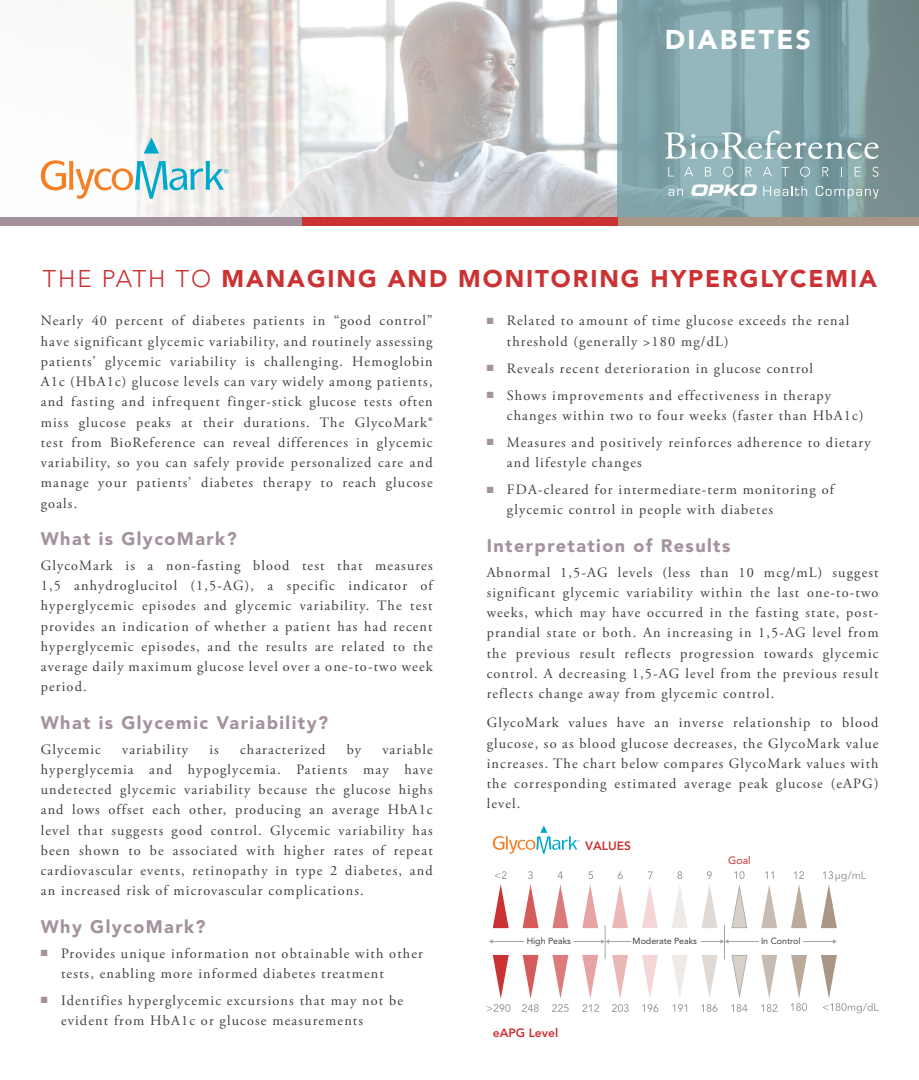
<style>
.page{position:relative;width:919px;height:1080px;background:#fff}
.page>*{position:absolute;margin:0;border:0;box-sizing:border-box;transform-origin:0 0}
.t1{font:900 27px "Avenir";letter-spacing:.08em;color:#fff}
.t2{font:900 24px "Avenir";letter-spacing:.08em;color:#cb3233}
.Sub-Header{font:900 18px "Avenir";letter-spacing:.08em;color:#a3929d}
.Body{font:14.25px/20.2px "Adobe Garamond Pro";letter-spacing:.08em;color:#3e3e3f}
.t3{font:800 12px "Avenir";color:#cb3233}
.t4{font:10.65px "Avenir";color:#939598}
.t5{font:10.65px "Avenir";color:#cb3233}
.t6{font:8.85px "Avenir";color:#3e3e3f}
.s1{font-weight:300}
.s2{color:#a3929d}
</style>
<div class="page">
<svg style="left:493px;top:884px;width:15px;height:43px"></svg>
<svg style="left:522px;top:884px;width:16px;height:43px"></svg>
<svg style="left:552px;top:884px;width:16px;height:43px"></svg>
<svg style="left:582px;top:885px;width:16px;height:42px"></svg>
<svg style="left:612px;top:885px;width:15px;height:42px"></svg>
<svg style="left:642px;top:885px;width:15px;height:42px"></svg>
<svg style="left:672px;top:885px;width:15px;height:42px"></svg>
<svg style="left:702px;top:885px;width:15px;height:42px"></svg>
<svg style="left:731px;top:885px;width:16px;height:42px"></svg>
<svg style="left:761px;top:885px;width:15px;height:42px"></svg>
<svg style="left:791px;top:885px;width:15px;height:42px"></svg>
<svg style="left:821px;top:884px;width:15px;height:43px"></svg>
<svg style="left:492px;top:825px;width:87px;height:28px"></svg>
<svg style="left:495px;top:871px;width:11px;height:7px"></svg>
<svg style="left:528px;top:871px;width:4px;height:7px"></svg>
<svg style="left:588px;top:871px;width:5px;height:7px"></svg>
<svg style="left:617px;top:871px;width:5px;height:7px"></svg>
<svg style="left:648px;top:871px;width:4px;height:7px"></svg>
<svg style="left:677px;top:871px;width:5px;height:7px"></svg>
<svg style="left:706px;top:871px;width:5px;height:7px"></svg>
<svg style="left:734px;top:871px;width:10px;height:7px"></svg>
<svg style="left:765px;top:871px;width:8px;height:7px"></svg>
<svg style="left:794px;top:871px;width:9px;height:7px"></svg>
<svg style="left:823px;top:871px;width:9px;height:7px"></svg>
<svg style="left:486px;top:954px;width:24px;height:57px"></svg>
<svg style="left:522px;top:955px;width:16px;height:56px"></svg>
<svg style="left:552px;top:955px;width:16px;height:56px"></svg>
<svg style="left:582px;top:955px;width:16px;height:56px"></svg>
<svg style="left:612px;top:955px;width:16px;height:56px"></svg>
<svg style="left:642px;top:955px;width:16px;height:56px"></svg>
<svg style="left:672px;top:955px;width:15px;height:56px"></svg>
<svg style="left:701px;top:955px;width:16px;height:56px"></svg>
<svg style="left:731px;top:955px;width:16px;height:56px"></svg>
<svg style="left:761px;top:955px;width:16px;height:56px"></svg>
<svg style="left:791px;top:955px;width:15px;height:55px"></svg>
<svg style="left:821px;top:955px;width:57px;height:58px"></svg>
<hr style="left:492px;top:941px;width:32px;height:1px;background:#a4a5a9">
<svg style="left:573px;top:939px;width:58px;height:4px"></svg>
<hr style="left:604px;top:924px;width:1px;height:35px;background:#a4a5a9">
<hr style="left:724px;top:924px;width:1px;height:35px;background:#a4a5a9">
<hr style="left:802px;top:941px;width:31px;height:1px;background:#a4a5a9">
<hr style="left:727px;top:941px;width:31px;height:1px;background:#a4a5a9">
<svg style="left:700px;top:939px;width:28px;height:4px"></svg>
<svg style="left:557px;top:871px;width:5px;height:7px"></svg>
<svg style="left:40px;top:0;width:577px;height:217px"></svg>
<svg style="left:617px;top:0;width:301px;height:217px;background:#81a2a6"></svg>
<div style="left:617px;top:217px;width:301px;height:8px;background:#aa9685"></div>
<div style="left:302px;top:217px;width:315px;height:8px;background:#cb3233"></div>
<div style="left:0;top:217px;width:302px;height:8px;background:#a3929d"></div>
<svg style="left:668px;top:189px;width:14px;height:7px"></svg>
<svg style="left:690px;top:184px;width:67px;height:12px"></svg>
<svg style="left:763px;top:186px;width:43px;height:10px"></svg>
<svg style="left:815px;top:186px;width:63px;height:13px"></svg>
<svg style="left:664px;top:130px;width:214px;height:29px;background:#9ab5b9"></svg>
<svg style="left:668px;top:167px;width:5px;height:9px"></svg>
<svg style="left:684px;top:167px;width:9px;height:9px"></svg>
<svg style="left:704px;top:167px;width:7px;height:9px"></svg>
<svg style="left:723px;top:167px;width:9px;height:10px"></svg>
<svg style="left:745px;top:167px;width:6px;height:9px"></svg>
<svg style="left:762px;top:167px;width:9px;height:9px"></svg>
<svg style="left:781px;top:167px;width:7px;height:9px"></svg>
<svg style="left:799px;top:167px;width:10px;height:10px"></svg>
<svg style="left:822px;top:167px;width:6px;height:9px"></svg>
<svg style="left:854px;top:167px;width:6px;height:9px"></svg>
<svg style="left:872px;top:167px;width:6px;height:10px"></svg>
<svg style="left:41px;top:160px;width:187px;height:39px"></svg>
<svg style="left:144px;top:137px;width:15px;height:16px"></svg>
<p class="t1" style="left:664px;top:23px;width:148px">DIABETES</p>
<p class="t2" style="left:42px;top:264px;width:835px"><span class="s1">THE PATH TO</span> MANAGING AND MONITORING HYPERGLYCEMIA</p>
<p class="Body" style="left:41px;top:311px;width:393px;text-align:justify">Nearly 40 percent of diabetes patients in “good control” have significant glycemic variability, and routinely assessing patients’ glycemic variability is challenging. Hemoglobin A1c (HbA1c) glucose levels can vary widely among patients, and fasting and infrequent finger-stick glucose tests often miss glucose peaks at their durations. The GlycoMark® test from BioReference can reveal differences in glycemic variability, so you can safely provide personalized care and manage your patients’ diabetes therapy to reach glucose goals.</p>
<p class="Sub-Header" style="left:41px;top:527px;width:197px">What is GlycoMark?</p>
<p class="Body" style="left:41px;top:555px;width:393px;text-align:justify">GlycoMark is a non-fasting blood test that measures 1,5 anhydroglucitol (1,5-AG), a specific indicator of hyperglycemic episodes and glycemic variability. The test provides an indication of whether a patient has had recent hyperglycemic episodes, and the results are related to the average daily maximum glucose level over a one-to-two week period.</p>
<p class="Sub-Header" style="left:41px;top:711px;width:289px">What is Glycemic Variability?</p>
<p class="Body" style="left:41px;top:739px;width:62px">Glycemic</p>
<p class="Body" style="left:122px;top:739px;width:67px">variability</p>
<p class="Body" style="left:209px;top:739px;width:11px">is</p>
<p class="Body" style="left:240px;top:739px;width:87px">characterized</p>
<p class="Body" style="left:346px;top:739px;width:16px">by</p>
<p class="Body" style="left:41px;top:739px;width:393px;text-align:justify;text-indent:341px">variable hyperglycemia and hypoglycemia. Patients may have undetected glycemic variability because the glucose highs and lows offset each other, producing an average HbA1c level that suggests good control. Glycemic variability has been shown to be associated with higher rates of repeat cardiovascular events, retinopathy in type 2 diabetes, and an increased risk of microvascular complications.</p>
<p class="Sub-Header" style="left:41px;top:915px;width:166px">Why GlycoMark?</p>
<p class="Body" style="left:61px;top:943px;width:363px;text-indent:-20px"><span class="s2">■</span> Provides unique information not obtainable with other tests, enabling more informed diabetes treatment</p>
<p class="Body" style="left:61px;top:990px;width:343px;text-indent:-20px"><span class="s2">■</span> Identifies hyperglycemic excursions that may not be evident from HbA1c or glucose measurements</p>
<p class="Body" style="left:506px;top:311px;width:343px;text-indent:-20px"><span class="s2">■</span> Related to amount of time glucose exceeds the renal threshold (generally &gt;180 mg/dL)</p>
<p class="Body" style="left:486px;top:358px;width:328px"><span class="s2">■</span> Reveals recent deterioration in glucose control</p>
<p class="Body" style="left:506px;top:385px;width:358px;text-indent:-20px"><span class="s2">■</span> Shows improvements and effectiveness in therapy changes within two to four weeks (faster than HbA1c)</p>
<p class="Body" style="left:506px;top:432px;width:365px;text-indent:-20px"><span class="s2">■</span> Measures and positively reinforces adherence to dietary and lifestyle changes</p>
<p class="Body" style="left:506px;top:480px;width:328px;text-indent:-20px"><span class="s2">■</span> FDA-cleared for intermediate-term monitoring of glycemic control in people with diabetes</p>
<p class="Sub-Header" style="left:486px;top:534px;width:245px">Interpretation of Results</p>
<p class="Body" style="left:486px;top:562px;width:393px;text-align:justify">Abnormal 1,5-AG levels (less than 10 mcg/mL) suggest significant glycemic variability within the last one-to-two weeks, which may have occurred in the fasting state, post&shy;prandial state or both. An increasing in 1,5-AG level from the previous result reflects progression towards glycemic control. A decreasing 1,5-AG level from the previous result reflects change away from glycemic control.</p>
<p class="Body" style="left:486px;top:713px;width:393px;text-align:justify">GlycoMark values have an inverse relationship to blood glucose, so as blood glucose decreases, the GlycoMark value increases. The chart below compares GlycoMark values with the corresponding estimated average peak glucose (eAPG) level.</p>
<p class="t3" style="left:585px;top:838px;width:47px">VALUES</p>
<p class="t4" style="left:834px;top:866px;width:33px">µg/mL</p>
<p class="t5" style="left:728px;top:853px;width:24px">Goal</p>
<p class="t6" style="left:526px;top:935px;width:46px">High Peaks</p>
<p class="t6" style="left:632px;top:935px;width:66px">Moderate Peaks</p>
<p class="t6" style="left:760px;top:935px;width:41px">In Control</p>
<p class="t3" style="left:492px;top:1025px;width:67px">eAPG Level</p>
</div>
